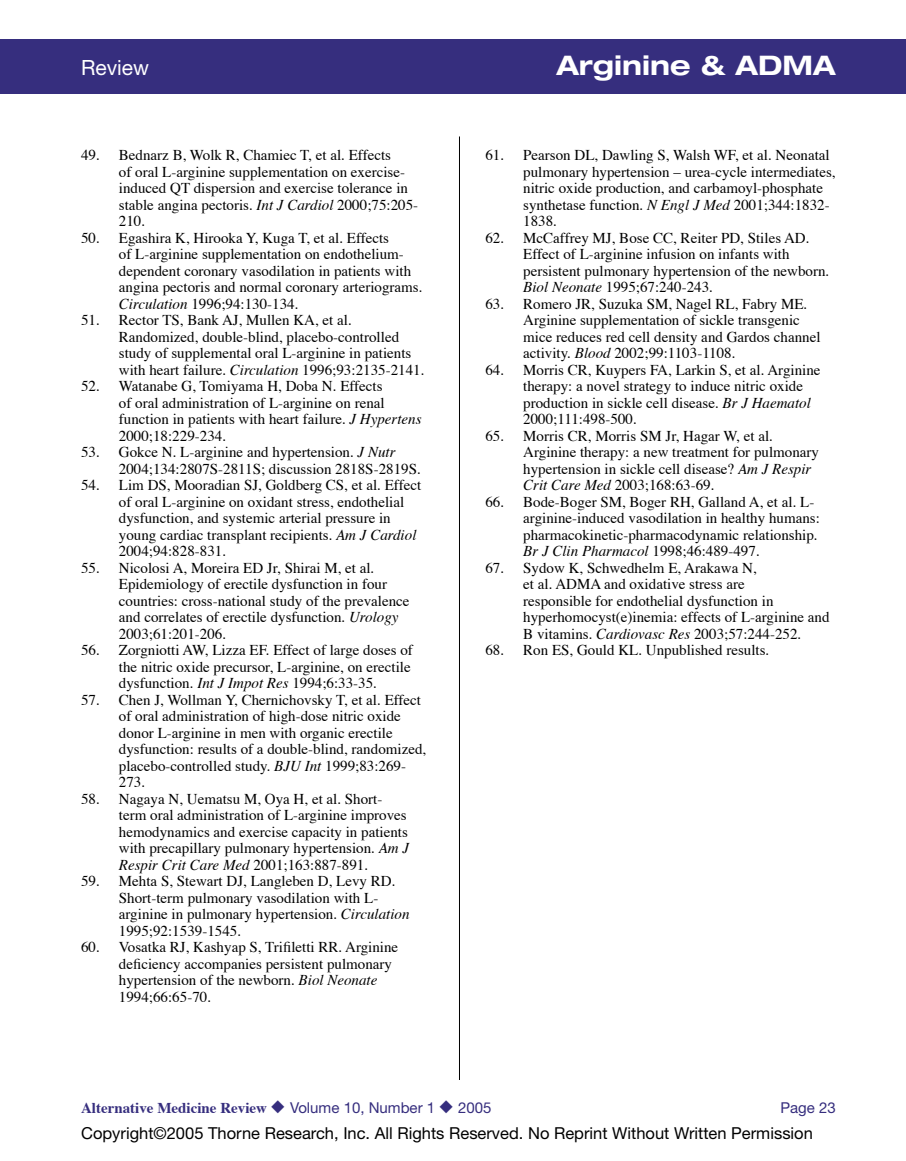
<style>
.page{position:relative;width:906px;height:1161px;background:#fff}
.page>*{position:absolute;margin:0;border:0;box-sizing:border-box;transform-origin:0 0}
.t1{font:700 expanded 27px "Helvetica Neue";color:#fff}
.t2{font:21px "Helvetica Neue";color:#fff}
.t3{font:16.5px "Helvetica Neue";color:#000}
.References{font:15px/16.5px "Times";color:#000}
.t4{font:700 15px "Times";color:#362e7e}
.t5{font:15px "Helvetica Neue";color:#362e7e}
.s1{font-style:italic}
.s2{font-family:"Helvetica Neue";font-weight:400}
</style>
<div class="page">
<div style="left:0;top:39px;width:905px;height:55px;background:#362e7e"></div>
<hr style="left:459px;top:136px;width:1px;height:944px;background:#000">
<h2 class="t2" style="left:81px;top:55px;width:70px">Review</h2>
<h1 class="t1" style="left:556px;top:49px;width:281px">Arginine &amp; ADMA</h1>
<p class="References" style="left:119px;top:148px;width:300px;text-indent:-38px">49. Bednarz B, Wolk R, Chamiec T, et al. Effects<br>of oral L-arginine supplementation on exercise&shy;induced QT dispersion and exercise tolerance in stable angina pectoris. <span class="s1">Int J Cardiol</span> 2000;75:205- 210.</p>
<p class="References" style="left:119px;top:230px;width:305px;text-indent:-38px">50. Egashira K, Hirooka Y, Kuga T, et al. Effects<br>of L-arginine supplementation on endothelium&shy;dependent coronary vasodilation in patients with angina pectoris and normal coronary arteriograms.<br><span class="s1">Circulation</span> 1996;94:130-134.</p>
<p class="References" style="left:119px;top:313px;width:307px;text-indent:-38px">51. Rector TS, Bank AJ, Mullen KA, et al.<br>Randomized, double-blind, placebo-controlled study of supplemental oral L-arginine in patients with heart failure. <span class="s1">Circulation</span> 1996;93:2135-2141.</p>
<p class="References" style="left:119px;top:379px;width:304px;text-indent:-38px">52. Watanabe G, Tomiyama H, Doba N. Effects<br>of oral administration of L-arginine on renal function in patients with heart failure. <span class="s1">J Hypertens </span>2000;18:229-234.</p>
<p class="References" style="left:119px;top:445px;width:303px;text-indent:-38px">53. Gokce N. L-arginine and hypertension. <span class="s1">J Nutr<br></span>2004;134:2807S-2811S; discussion 2818S-2819S.</p>
<p class="References" style="left:119px;top:478px;width:303px;text-indent:-38px">54. Lim DS, Mooradian SJ, Goldberg CS, et al. Effect of oral L-arginine on oxidant stress, endothelial dysfunction, and systemic arterial pressure in young cardiac transplant recipients. <span class="s1">Am J Cardiol </span>2004;94:828-831.</p>
<p class="References" style="left:119px;top:560px;width:292px;text-indent:-38px">55. Nicolosi A, Moreira ED Jr, Shirai M, et al.<br>Epidemiology of erectile dysfunction in four countries: cross-national study of the prevalence and correlates of erectile dysfunction. <span class="s1">Urology </span>2003;61:201-206.</p>
<p class="References" style="left:119px;top:643px;width:295px;text-indent:-38px">56. Zorgniotti AW, Lizza EF. Effect of large doses of the nitric oxide precursor, L-arginine, on erectile dysfunction. <span class="s1">Int J Impot Res</span> 1994;6:33-35.</p>
<p class="References" style="left:119px;top:692px;width:309px;text-indent:-38px">57. Chen J, Wollman Y, Chernichovsky T, et al. Effect of oral administration of high-dose nitric oxide donor L-arginine in men with organic erectile dysfunction: results of a double-blind, randomized, placebo-controlled study. <span class="s1">BJU Int</span> 1999;83:269- 273.</p>
<p class="References" style="left:119px;top:791px;width:291px;text-indent:-38px">58. Nagaya N, Uematsu M, Oya H, et al. Short&shy;term oral administration of L-arginine improves hemodynamics and exercise capacity in patients with precapillary pulmonary hypertension. <span class="s1">Am J Respir Crit Care Med</span> 2001;163:887-891.</p>
<p class="References" style="left:119px;top:874px;width:292px;text-indent:-38px">59. Mehta S, Stewart DJ, Langleben D, Levy RD.<br>Short-term pulmonary vasodilation with L&shy;arginine in pulmonary hypertension. <span class="s1">Circulation </span>1995;92:1539-1545.</p>
<p class="References" style="left:119px;top:940px;width:281px;text-indent:-38px">60. Vosatka RJ, Kashyap S, Trifiletti RR. Arginine deficiency accompanies persistent pulmonary hypertension of the newborn. <span class="s1">Biol Neonate </span>1994;66:65-70.</p>
<p class="References" style="left:523px;top:148px;width:314px;text-indent:-38px">61. Pearson DL, Dawling S, Walsh WF, et al. Neonatal pulmonary hypertension – urea-cycle intermediates, nitric oxide production, and carbamoyl-phosphate synthetase function. <span class="s1">N Engl J Med</span> 2001;344:1832- 1838.</p>
<p class="References" style="left:523px;top:230px;width:307px;text-indent:-38px">62. McCaffrey MJ, Bose CC, Reiter PD, Stiles AD.<br>Effect of L-arginine infusion on infants with persistent pulmonary hypertension of the newborn.<br><span class="s1">Biol Neonate</span> 1995;67:240-243.</p>
<p class="References" style="left:523px;top:296px;width:298px;text-indent:-38px">63. Romero JR, Suzuka SM, Nagel RL, Fabry ME.<br>Arginine supplementation of sickle transgenic mice reduces red cell density and Gardos channel activity. <span class="s1">Blood</span> 2002;99:1103-1108.</p>
<p class="References" style="left:523px;top:362px;width:298px;text-indent:-38px">64. Morris CR, Kuypers FA, Larkin S, et al. Arginine therapy: a novel strategy to induce nitric oxide production in sickle cell disease. <span class="s1">Br J Haematol </span>2000;111:498-500.</p>
<p class="References" style="left:523px;top:428px;width:297px;text-indent:-38px">65. Morris CR, Morris SM Jr, Hagar W, et al.<br>Arginine therapy: a new treatment for pulmonary hypertension in sickle cell disease? <span class="s1">Am J Respir Crit Care Med</span> 2003;168:63-69.</p>
<p class="References" style="left:523px;top:494px;width:298px;text-indent:-38px">66. Bode-Boger SM, Boger RH, Galland A, et al. L&shy;arginine-induced vasodilation in healthy humans: pharmacokinetic-pharmacodynamic relationship.<br><span class="s1">Br J Clin Pharmacol</span> 1998;46:489-497.</p>
<p class="References" style="left:523px;top:560px;width:308px;text-indent:-38px">67. Sydow K, Schwedhelm E, Arakawa N,<br>et al. ADMA and oxidative stress are<br>responsible for endothelial dysfunction in hyperhomocyst(e)inemia: effects of L-arginine and B vitamins. <span class="s1">Cardiovasc Res</span> 2003;57:244-252.</p>
<p class="References" style="left:485px;top:643px;width:285px">68. Ron ES, Gould KL. Unpublished results.</p>
<p class="t4" style="left:81px;top:1098px;width:412px">Alternative Medicine Review ◆ <span class="s2">Volume 10, Number 1</span> ◆ <span class="s2">2005</span></p>
<p class="t5" style="left:780px;top:1099px;width:57px">Page 23</p>
<p class="t3" style="left:81px;top:1124px;width:733px">Copyright©2005 Thorne Research, Inc. All Rights Reserved. No Reprint Without Written Permission</p>
</div>
